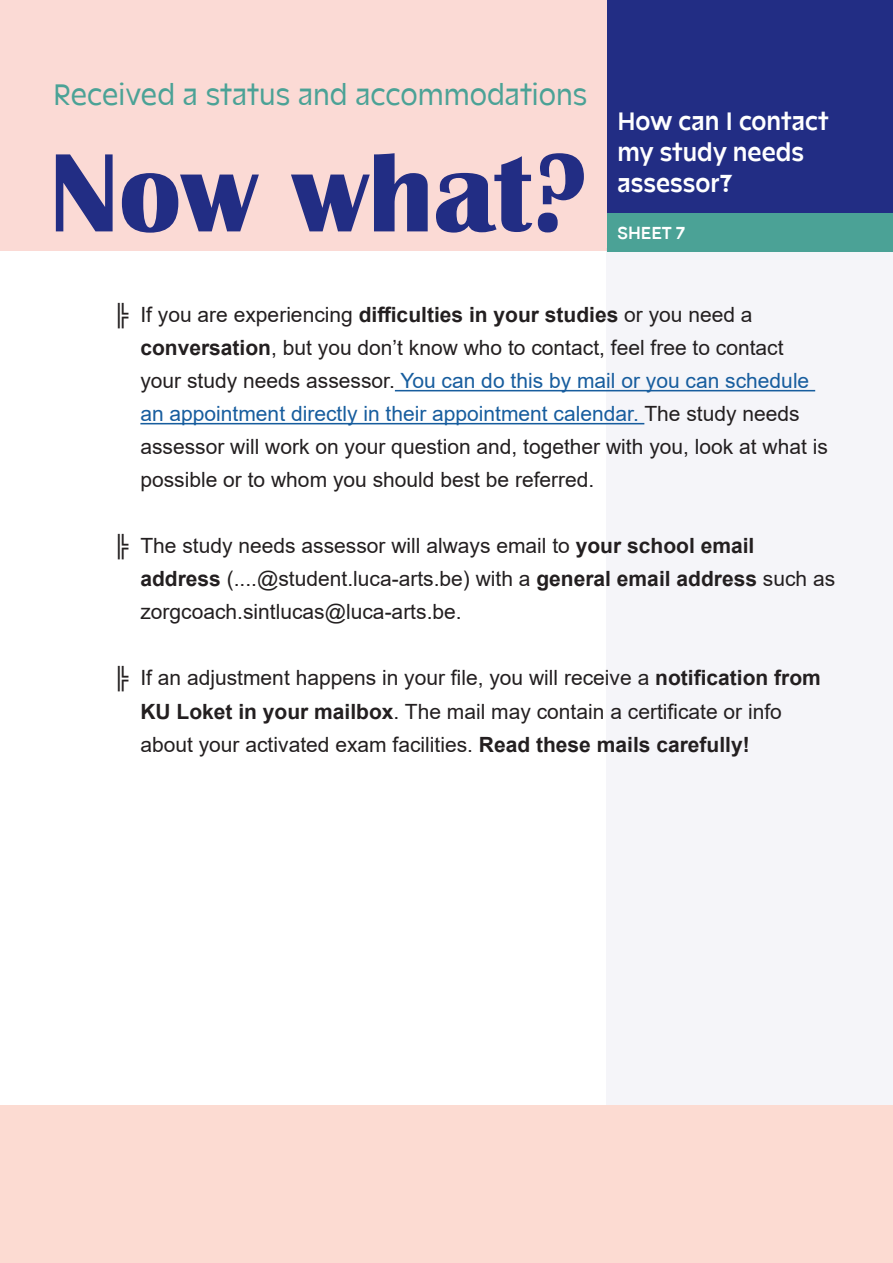
<style>
.page{position:relative;width:893px;height:1263px;background:#fff}
.page>*{position:absolute;margin:0;border:0;box-sizing:border-box;transform-origin:0 0}
.t1{font:700 115.5px "Britannic";color:#222d84}
.t2{font:30px "LUCA";color:#4ba296}
.t3{font:700 25.5px/30.6px "LUCA";color:#fff}
.t4{font:21px/33px "Arial";color:#231f20}
.t5{font:700 18px "LUCA";color:#fff}
.s1{font-weight:700}
.s2{color:#175d9e}
</style>
<div class="page">
<div style="left:0;top:0;width:891px;height:251px;background:#fbdad5"></div>
<div style="left:606px;top:248px;width:287px;height:1015px;background:#f5f5f9"></div>
<div style="left:607px;top:0;width:286px;height:250px;background:#222d84"></div>
<div style="left:607px;top:213px;width:286px;height:39px;background:#4ba296"></div>
<hr style="left:395px;top:390px;width:420px;height:1px;background:#175d9e">
<hr style="left:140px;top:423px;width:504px;height:1px;background:#175d9e">
<div style="left:1px;top:1106px;width:892px;height:157px;background:#fcdbd2"></div>
<p class="t2" style="left:53px;top:74px;width:536px">Received a status and accommodations</p>
<p class="t1" style="left:50px;top:128px;width:539px">Now what?</p>
<p class="t3" style="left:618px;top:106px;width:213px">How can I contact my study needs assessor?</p>
<p class="t5" style="left:618px;top:220px;width:69px">SHEET 7</p>
<p class="t4" style="left:140px;top:298px;width:689px;text-indent:-27px">╠ If you are experiencing <span class="s1">difficulties in your studies</span> or you need a <span class="s1">conversation</span>, but you don’t know who to contact, feel free to contact your study needs assessor. <span class="s2">You can do this by mail or you can schedule an appointment directly in their appointment calendar.</span> The study needs assessor will work on your question and, together with you, look at what is possible or to whom you should best be referred.</p>
<p class="t4" style="left:140px;top:529px;width:696px;text-indent:-27px">╠ The study needs assessor will always email to <span class="s1">your school email address</span> (....@student.luca-arts.be) with a <span class="s1">general email address</span> such as zorgcoach.sintlucas@luca-arts.be.</p>
<p class="t4" style="left:140px;top:661px;width:682px;text-indent:-27px">╠ If an adjustment happens in your file, you will receive a <span class="s1">notification from<br>KU Loket in your mailbox</span>. The mail may contain a certificate or info about your activated exam facilities. <span class="s1">Read these mails carefully!</span></p>
</div>
